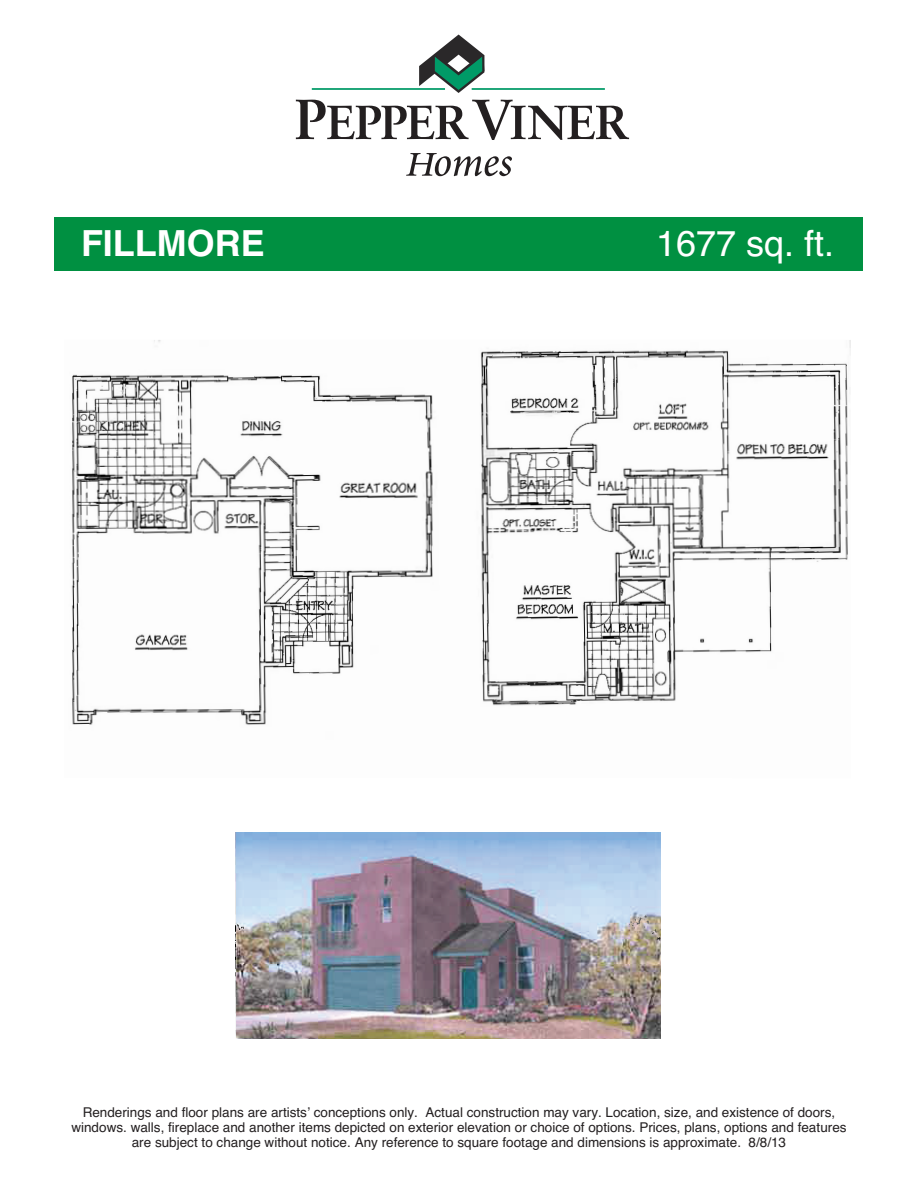
<style>
.page{position:relative;width:918px;height:1188px;background:#fff}
.page>*{position:absolute;margin:0;border:0;box-sizing:border-box;transform-origin:0 0}
.t1{font:36px "Helvetica";color:#fff}
.t2{font:700 36px "Helvetica";color:#fff}
.t3{font:13.5px/15px "Helvetica";color:#231f20;text-align:center}
</style>
<div class="page">
<svg style="left:406px;top:153px;width:106px;height:23px"></svg>
<svg style="left:296px;top:100px;width:333px;height:40px"></svg>
<svg style="left:419px;top:35px;width:65px;height:58px"></svg>
<hr style="left:472px;top:88px;width:133px;height:2px;background:#009a67">
<hr style="left:312px;top:88px;width:133px;height:2px;background:#009a67">
<div style="left:54px;top:217px;width:808px;height:54px;background:#009041"></div>
<img style="left:71px;top:340px;width:780px;height:385px">
<img style="left:235px;top:833px;width:425px;height:206px">
<h1 class="t2" style="left:81px;top:230px;width:185px">FILLMORE</h1>
<h1 class="t1" style="left:656px;top:230px;width:180px">1677 sq. ft.</h1>
<p class="t3" style="left:71px;top:1106px;width:777px">Renderings and floor plans are artists’ conceptions only. Actual construction may vary. Location, size, and existence of doors, windows. walls, fireplace and another items depicted on exterior elevation or choice of options. Prices, plans, options and features are subject to change without notice. Any reference to square footage and dimensions is approximate. 8/8/13</p>
</div>
